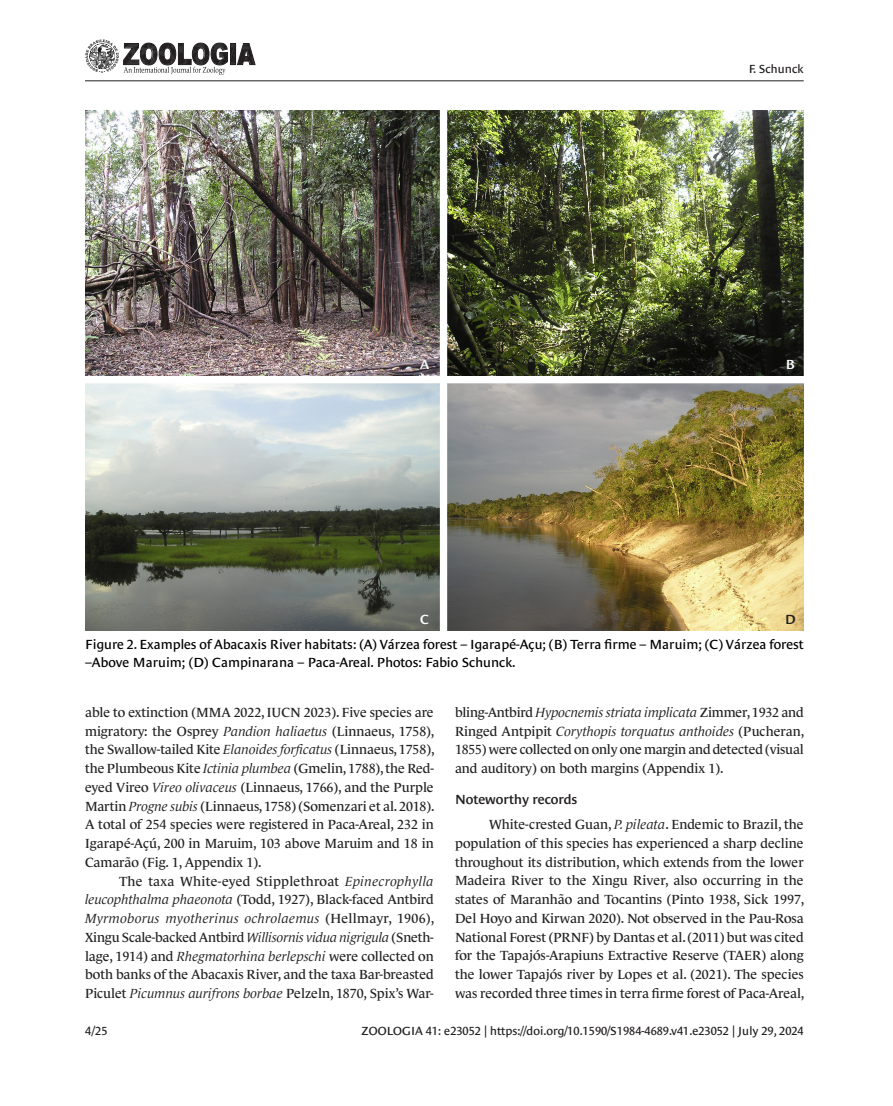
<style>
.page{position:relative;width:893px;height:1106px;background:#fff}
.page>*{position:absolute;margin:0;border:0;box-sizing:border-box;transform-origin:0 0}
.t1{font:13.5px/18.8px "Le Monde Journal Std";color:#222;text-align:justify}
.Figure_caption{font:13.5px/18px "Le Monde Sans Std";color:#000}
.H_2{font:600 13.5px "Le Monde Sans Std";color:#231f20}
.t2{font:600 13.5px "Le Monde Sans Std";color:#fff}
.t3{font:12px "Le Monde Sans Std";color:#231f20}
.s1{font-style:italic}
</style>
<div class="page">
<img style="left:85px;top:111px;width:719px;height:519px">
<hr style="left:85px;top:80px;width:719px;height:1px;background:#231f20">
<svg style="left:85px;top:39px;width:170px;height:36px"></svg>
<p class="t3" style="left:749px;top:62px;width:57px">F. Schunck</p>
<p class="t2" style="left:420px;top:356px;width:10px">A</p>
<p class="t2" style="left:786px;top:356px;width:11px">B</p>
<p class="t2" style="left:420px;top:611px;width:10px">C</p>
<p class="H_2" style="left:785px;top:611px;width:12px">D</p>
<p class="Figure_caption" style="left:85px;top:635px;width:720px">Figure 2. Examples of Abacaxis River habitats: (A) Várzea forest – Igarapé-Açu; (B) Terra firme – Maruim; (C) Várzea forest –Above Maruim; (D) Campinarana – Paca-Areal. Photos: Fabio Schunck.</p>
<p class="t1" style="left:85px;top:702px;width:351px">able to extinction (MMA 2022, IUCN 2023). Five species are migratory: the Osprey <span class="s1">Pandion haliaetus</span> (Linnaeus, 1758), the Swallow-tailed Kite <span class="s1">Elanoides forficatus</span> (Linnaeus, 1758), the Plumbeous Kite <span class="s1">Ictinia plumbea</span> (Gmelin, 1788), the Red&shy;eyed Vireo <span class="s1">Vireo olivaceus</span> (Linnaeus, 1766), and the Purple Martin <span class="s1">Progne subis</span> (Linnaeus, 1758) (Somenzari et al. 2018).<br>A total of 254 species were registered in Paca-Areal, 232 in Igarapé-Açú, 200 in Maruim, 103 above Maruim and 18 in Camarão (Fig. 1, Appendix 1).</p>
<p class="t1" style="left:85px;top:871px;width:351px;text-indent:34px">The taxa White-eyed Stipplethroat <span class="s1">Epinecrophylla leucophthalma phaeonota</span> (Todd, 1927), Black-faced Antbird <span class="s1">Myrmoborus myotherinus ochrolaemus</span> (Hellmayr, 1906), Xingu Scale-backed Antbird <span class="s1">Willisornis vidua nigrigula</span> (Sneth&shy;lage, 1914) and <span class="s1">Rhegmatorhina berlepschi</span> were collected on both banks of the Abacaxis River, and the taxa Bar-breasted Piculet <span class="s1">Picumnus aurifrons borbae</span> Pelzeln, 1870, Spix’s War-</p>
<p class="t1" style="left:455px;top:702px;width:351px">bling-Antbird <span class="s1">Hypocnemis striata implicata</span> Zimmer, 1932 and Ringed Antpipit <span class="s1">Corythopis torquatus anthoides</span> (Pucheran, 1855) were collected on only one margin and detected (visual and auditory) on both margins (Appendix 1).</p>
<p class="H_2" style="left:455px;top:791px;width:124px">Noteworthy records</p>
<p class="t1" style="left:455px;top:815px;width:351px;text-indent:34px">White-crested Guan, <span class="s1">P. pileata</span>. Endemic to Brazil, the population of this species has experienced a sharp decline throughout its distribution, which extends from the lower Madeira River to the Xingu River, also occurring in the states of Maranhão and Tocantins (Pinto 1938, Sick 1997, Del Hoyo and Kirwan 2020). Not observed in the Pau-Rosa National Forest (PRNF) by Dantas et al. (2011) but was cited for the Tapajós-Arapiuns Extractive Reserve (TAER) along the lower Tapajós river by Lopes et al. (2021). The species was recorded three times in terra firme forest of Paca-Areal,</p>
<p class="t3" style="left:85px;top:1023px;width:24px">4/25</p>
<p class="t3" style="left:361px;top:1023px;width:444px">ZOOLOGIA 41: e23052 | https://doi.org/10.1590/S1984-4689.v41.e23052 | July 29, 2024</p>
</div>
